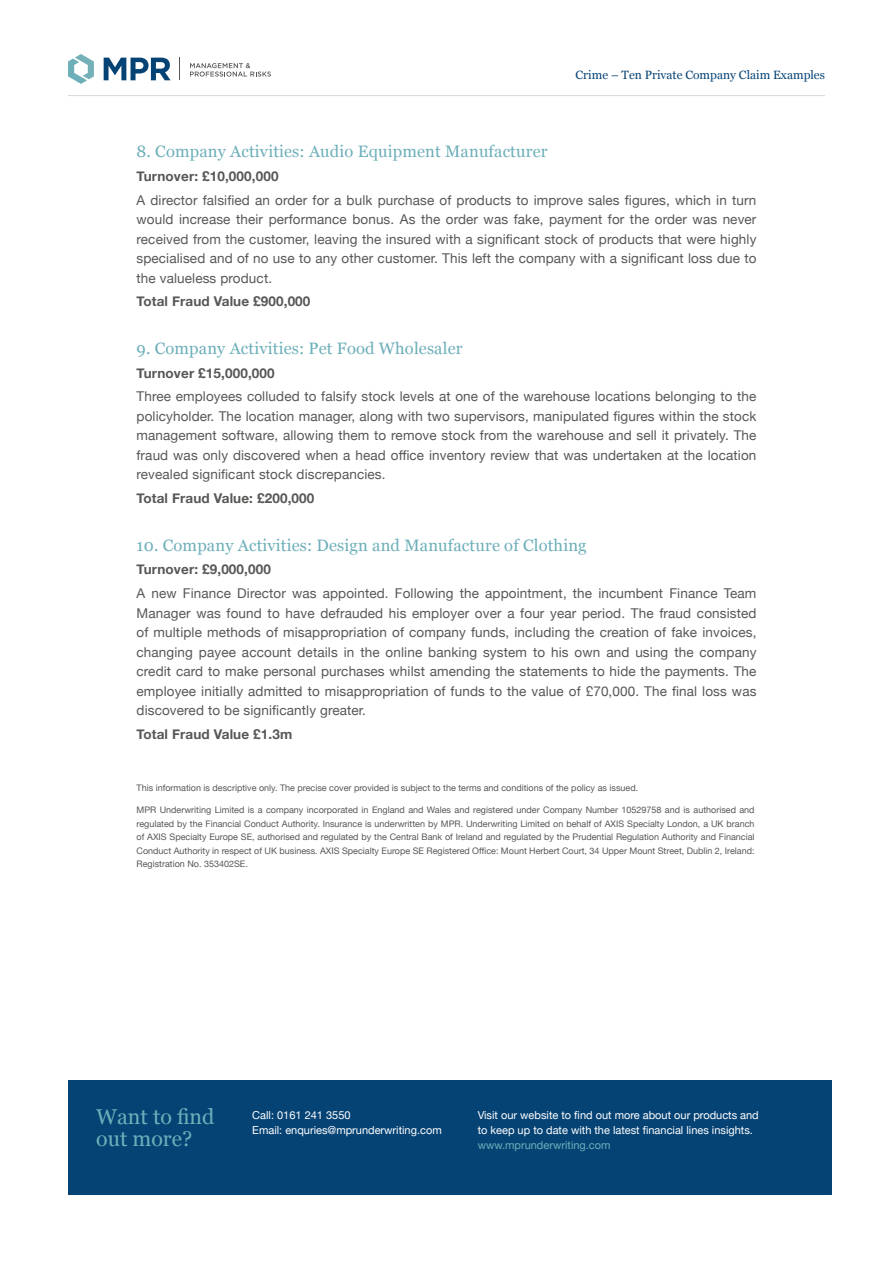
<style>
.page{position:relative;width:893px;height:1263px;background:#fff}
.page>*{position:absolute;margin:0;border:0;box-sizing:border-box;transform-origin:0 0}
.t1{font:21.45px/21.5px "Georgia";color:#6dafb9}
.t2{font:16.5px "Georgia";letter-spacing:.01em;color:#6dafb9}
.t3{font:13.5px/19.5px "Helvetica Neue";letter-spacing:.01em;color:#575756;text-align:justify}
.t4{font:700 13.5px "Helvetica Neue";letter-spacing:.01em;color:#575756}
.t5{font:12px "Georgia";color:#064375}
.t6{font:10.95px/15.5px "Helvetica Neue";color:#fff}
.t7{font:10.95px "Helvetica Neue";color:#6dafb9}
.t8{font:9px/13.5px "Helvetica Neue";color:#575756;text-align:justify}
</style>
<div class="page">
<div style="left:68px;top:1081px;width:763px;height:114px;background:#064375"></div>
<hr style="left:68px;top:95px;width:757px;height:1px;background:#d8d8d8">
<svg style="left:190px;top:63px;width:81px;height:14px"></svg>
<svg style="left:179px;top:58px;width:1px;height:22px"></svg>
<svg style="left:68px;top:54px;width:26px;height:30px"></svg>
<svg style="left:104px;top:58px;width:67px;height:22px"></svg>
<p class="t5" style="left:576px;top:67px;width:251px">Crime – Ten Private Company Claim Examples</p>
<p class="t2" style="left:137px;top:139px;width:413px">8. Company Activities: Audio Equipment Manufacturer</p>
<p class="t4" style="left:137px;top:165px;width:144px">Turnover: £10,000,000</p>
<p class="t3" style="left:137px;top:191px;width:621px">A director falsified an order for a bulk purchase of products to improve sales figures, which in turn would increase their performance bonus. As the order was fake, payment for the order was never received from the customer, leaving the insured with a significant stock of products that were highly specialised and of no use to any other customer. This left the company with a significant loss due to the valueless product.</p>
<p class="t4" style="left:137px;top:291px;width:175px">Total Fraud Value £900,000</p>
<p class="t2" style="left:137px;top:336px;width:328px">9. Company Activities: Pet Food Wholesaler</p>
<p class="t4" style="left:137px;top:362px;width:140px">Turnover £15,000,000</p>
<p class="t3" style="left:137px;top:388px;width:621px">Three employees colluded to falsify stock levels at one of the warehouse locations belonging to the policyholder. The location manager, along with two supervisors, manipulated figures within the stock management software, allowing them to remove stock from the warehouse and sell it privately. The fraud was only discovered when a head office inventory review that was undertaken at the location revealed significant stock discrepancies.</p>
<p class="t4" style="left:137px;top:488px;width:179px">Total Fraud Value: £200,000</p>
<p class="t2" style="left:137px;top:533px;width:452px">10. Company Activities: Design and Manufacture of Clothing</p>
<p class="t4" style="left:137px;top:559px;width:136px">Turnover: £9,000,000</p>
<p class="t3" style="left:137px;top:584px;width:621px">A new Finance Director was appointed. Following the appointment, the incumbent Finance Team Manager was found to have defrauded his employer over a four year period. The fraud consisted of multiple methods of misappropriation of company funds, including the creation of fake invoices, changing payee account details in the online banking system to his own and using the company credit card to make personal purchases whilst amending the statements to hide the payments. The employee initially admitted to misappropriation of funds to the value of £70,000. The final loss was discovered to be significantly greater.</p>
<p class="t4" style="left:137px;top:723px;width:157px">Total Fraud Value £1.3m</p>
<p class="t8" style="left:137px;top:781px;width:503px">This information is descriptive only. The precise cover provided is subject to the terms and conditions of the policy as issued.</p>
<p class="t8" style="left:137px;top:803px;width:620px">MPR Underwriting Limited is a company incorporated in England and Wales and registered under Company Number 10529758 and is authorised and regulated by the Financial Conduct Authority. Insurance is underwritten by MPR. Underwriting Limited on behalf of AXIS Specialty London, a UK branch of AXIS Specialty Europe SE, authorised and regulated by the Central Bank of Ireland and regulated by the Prudential Regulation Authority and Financial Conduct Authority in respect of UK business. AXIS Specialty Europe SE Registered Office: Mount Herbert Court, 34 Upper Mount Street, Dublin 2, Ireland:<br>Registration No. 353402SE.</p>
<h1 class="t1" style="left:96px;top:1105px;width:120px">Want to find out more?</h1>
<p class="t6" style="left:252px;top:1107px;width:191px">Call: 0161 241 3550<br>Email: enquries@mprunderwriting.com</p>
<p class="t6" style="left:478px;top:1107px;width:283px">Visit our website to find out more about our products and to keep up to date with the latest financial lines insights.</p>
<p class="t7" style="left:478px;top:1137px;width:134px">www.mprunderwriting.com</p>
</div>
